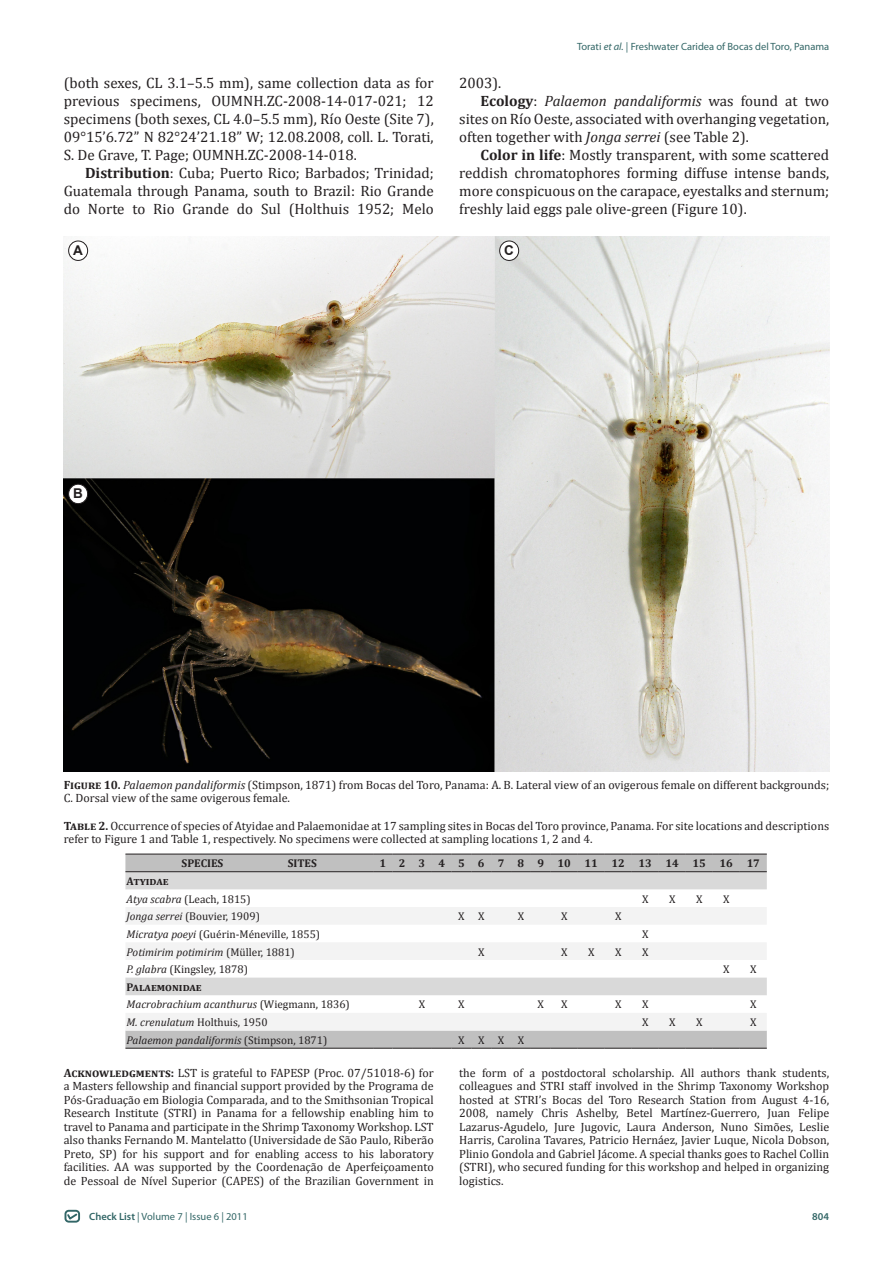
<style>
.page{position:relative;width:893px;height:1263px;background:#fff}
.page>*{position:absolute;margin:0;border:0;box-sizing:border-box;transform-origin:0 0}
.Normal__Web{font:15px/18px "Cambria";color:#231f20;text-align:justify}
.t1{font:700 13.5px "Arial";color:#231f20}
.t2{font:12px/13.5px "Cambria";color:#231f20;text-align:justify}
.t3{font:11.25px "Cambria";color:#231f20}
.t4{font:italic 11.25px "Cambria";color:#231f20}
.t5{font:700 11.25px "Cambria";color:#231f20}
.t6{font:700 11.25px "Cambria";letter-spacing:.02em;color:#231f20}
.t7{font:10.5px "Myriad Pro";color:#336767}
.t8{font:600 10.5px "Myriad Pro";color:#336767}
.s1{font-weight:700}
.s2{font-style:italic}
.s3{font-style:normal}
.s4{font-weight:600}
</style>
<div class="page">
<div style="left:65px;top:1210px;width:15px;height:12px;border:2px solid #326667;border-radius:3px"></div>
<svg style="left:66px;top:1212px;width:13px;height:9px"></svg>
<img style="left:64px;top:236px;width:765px;height:536px">
<div style="left:69px;top:241px;width:19px;height:19px;background:#fff;border-radius:50%"></div>
<div style="left:68px;top:241px;width:20px;height:20px;border:1px solid #231f20;border-radius:50%"></div>
<div style="left:69px;top:484px;width:19px;height:20px;background:#fff;border-radius:50%"></div>
<div style="left:68px;top:484px;width:20px;height:20px;border:1px solid #231f20;border-radius:50%"></div>
<div style="left:500px;top:241px;width:19px;height:19px;background:#fff;border-radius:50%"></div>
<div style="left:499px;top:241px;width:20px;height:20px;border:1px solid #231f20;border-radius:50%"></div>
<div style="left:125px;top:855px;width:642px;height:193px;background:#c0c0c0"></div>
<svg style="left:125px;top:872px;width:642px;height:35px"></svg>
<svg style="left:125px;top:907px;width:642px;height:123px"></svg>
<hr style="left:125px;top:854px;width:248px;height:1px;background:#231f20">
<hr style="left:125px;top:871px;width:248px;height:1px;background:#231f20">
<svg style="left:373px;top:854px;width:394px;height:1px"></svg>
<svg style="left:373px;top:871px;width:394px;height:1px"></svg>
<hr style="left:125px;top:1048px;width:248px;height:1px;background:#231f20">
<svg style="left:373px;top:1048px;width:394px;height:1px"></svg>
<p class="Normal__Web" style="left:64px;top:74px;width:371px">(both sexes, CL 3.1–5.5 mm), same collection data as for previous specimens, OUMNH.ZC-2008-14-017-021; 12 specimens (both sexes, CL 4.0–5.5 mm), Río Oeste (Site 7), 09°15’6.72” N 82°24’21.18” W; 12.08.2008, coll. L. Torati, S. De Grave, T. Page; OUMNH.ZC-2008-14-018.</p>
<p class="Normal__Web" style="left:64px;top:164px;width:371px;text-indent:21px"><span class="s1">Distribution</span>: Cuba; Puerto Rico; Barbados; Trinidad; Guatemala through Panama, south to Brazil: Rio Grande do Norte to Rio Grande do Sul (Holthuis 1952; Melo</p>
<p class="t1" style="left:73px;top:241px;width:11px">A</p>
<p class="t7" style="left:577px;top:40px;width:254px">Torati <span class="s2">et al.</span> | Freshwater Caridea of Bocas del Toro, Panama</p>
<p class="Normal__Web" style="left:459px;top:74px;width:44px">2003).</p>
<p class="Normal__Web" style="left:459px;top:92px;width:371px;text-indent:21px"><span class="s1">Ecology</span>: <span class="s2">Palaemon pandaliformis</span> was found at two sites on Río Oeste, associated with overhanging vegetation, often together with <span class="s2">Jonga serrei</span> (see Table 2).</p>
<p class="Normal__Web" style="left:459px;top:146px;width:371px;text-indent:21px"><span class="s1">Color in life</span>: Mostly transparent, with some scattered reddish chromatophores forming diffuse intense bands, more conspicuous on the carapace, eyestalks and sternum; freshly laid eggs pale olive-green (Figure 10).</p>
<p class="t1" style="left:504px;top:241px;width:11px">C</p>
<p class="t1" style="left:73px;top:485px;width:11px">B</p>
<p class="t2" style="left:64px;top:778px;width:767px"><span class="s1">Figure 10.</span> <span class="s2">Palaemon pandaliformis</span> (Stimpson, 1871) from Bocas del Toro, Panama: A. B. Lateral view of an ovigerous female on different backgrounds;<br>C. Dorsal view of the same ovigerous female.</p>
<p class="t2" style="left:64px;top:819px;width:767px"><span class="s1">Table 2.</span> Occurrence of species of Atyidae and Palaemonidae at 17 sampling sites in Bocas del Toro province, Panama. For site locations and descriptions refer to Figure 1 and Table 1, respectively. No specimens were collected at sampling locations 1, 2 and 4.</p>
<p class="t5" style="left:182px;top:856px;width:43px">SPECIES</p>
<p class="t5" style="left:288px;top:856px;width:31px">SITES</p>
<p class="t5" style="left:379px;top:856px;width:8px">1</p>
<p class="t5" style="left:399px;top:856px;width:8px">2</p>
<p class="t5" style="left:419px;top:856px;width:8px">3</p>
<p class="t5" style="left:438px;top:856px;width:8px">4</p>
<p class="t5" style="left:458px;top:856px;width:8px">5</p>
<p class="t5" style="left:478px;top:856px;width:8px">6</p>
<p class="t5" style="left:498px;top:856px;width:8px">7</p>
<p class="t5" style="left:518px;top:856px;width:8px">8</p>
<p class="t5" style="left:537px;top:856px;width:8px">9</p>
<p class="t5" style="left:558px;top:856px;width:15px">10</p>
<p class="t5" style="left:585px;top:856px;width:15px">11</p>
<p class="t5" style="left:612px;top:856px;width:15px">12</p>
<p class="t5" style="left:639px;top:856px;width:15px">13</p>
<p class="t5" style="left:666px;top:856px;width:15px">14</p>
<p class="t5" style="left:693px;top:856px;width:15px">15</p>
<p class="t5" style="left:720px;top:856px;width:15px">16</p>
<p class="t5" style="left:747px;top:856px;width:15px">17</p>
<p class="t5" style="left:127px;top:874px;width:44px">Atyidae</p>
<p class="t3" style="left:127px;top:892px;width:126px"><span class="s2">Atya scabra</span> (Leach, 1815)</p>
<p class="t3" style="left:642px;top:892px;width:8px">X</p>
<p class="t3" style="left:669px;top:892px;width:8px">X</p>
<p class="t3" style="left:696px;top:892px;width:8px">X</p>
<p class="t3" style="left:723px;top:892px;width:8px">X</p>
<p class="t3" style="left:127px;top:910px;width:135px"><span class="s2">Jonga serrei</span> (Bouvier, 1909)</p>
<p class="t3" style="left:458px;top:910px;width:8px">X</p>
<p class="t3" style="left:478px;top:910px;width:8px">X</p>
<p class="t3" style="left:518px;top:910px;width:8px">X</p>
<p class="t3" style="left:561px;top:910px;width:8px">X</p>
<p class="t3" style="left:615px;top:910px;width:8px">X</p>
<p class="t3" style="left:127px;top:927px;width:195px"><span class="s2">Micratya poeyi</span> (Guérin-Méneville, 1855)</p>
<p class="t3" style="left:642px;top:927px;width:8px">X</p>
<p class="t4" style="left:127px;top:945px;width:170px">Potimirim potimirim <span class="s3">(Müller, 1881)</span></p>
<p class="t3" style="left:478px;top:945px;width:8px">X</p>
<p class="t3" style="left:561px;top:945px;width:8px">X</p>
<p class="t3" style="left:588px;top:945px;width:8px">X</p>
<p class="t3" style="left:615px;top:945px;width:8px">X</p>
<p class="t3" style="left:642px;top:945px;width:8px">X</p>
<p class="t3" style="left:127px;top:963px;width:123px"><span class="s2">P. glabra</span> (Kingsley, 1878)</p>
<p class="t3" style="left:723px;top:963px;width:8px">X</p>
<p class="t3" style="left:750px;top:963px;width:8px">X</p>
<p class="t6" style="left:127px;top:980px;width:77px">Palaemonidae</p>
<p class="t4" style="left:127px;top:998px;width:225px">Macrobrachium acanthurus <span class="s3">(Wiegmann, 1836)</span></p>
<p class="t3" style="left:419px;top:998px;width:8px">X</p>
<p class="t3" style="left:458px;top:998px;width:8px">X</p>
<p class="t3" style="left:538px;top:998px;width:8px">X</p>
<p class="t3" style="left:561px;top:998px;width:8px">X</p>
<p class="t3" style="left:615px;top:998px;width:8px">X</p>
<p class="t3" style="left:642px;top:998px;width:8px">X</p>
<p class="t3" style="left:750px;top:998px;width:8px">X</p>
<p class="t3" style="left:127px;top:1016px;width:143px"><span class="s2">M. crenulatum</span> Holthuis, 1950</p>
<p class="t3" style="left:642px;top:1016px;width:8px">X</p>
<p class="t3" style="left:669px;top:1016px;width:8px">X</p>
<p class="t3" style="left:696px;top:1016px;width:8px">X</p>
<p class="t3" style="left:750px;top:1016px;width:8px">X</p>
<p class="t4" style="left:127px;top:1033px;width:202px">Palaemon pandaliformis <span class="s3">(Stimpson, 1871)</span></p>
<p class="t3" style="left:458px;top:1033px;width:8px">X</p>
<p class="t3" style="left:478px;top:1033px;width:8px">X</p>
<p class="t3" style="left:498px;top:1033px;width:8px">X</p>
<p class="t3" style="left:518px;top:1033px;width:8px">X</p>
<p class="t2" style="left:64px;top:1066px;width:371px"><span class="s1">Acknowledgments:</span> LST is grateful to FAPESP (Proc. 07/51018-6) for a Masters fellowship and financial support provided by the Programa de Pós-Graduação em Biologia Comparada, and to the Smithsonian Tropical Research Institute (STRI) in Panama for a fellowship enabling him to travel to Panama and participate in the Shrimp Taxonomy Workshop. LST also thanks Fernando M. Mantelatto (Universidade de São Paulo, Riberão Preto, SP) for his support and for enabling access to his laboratory facilities. AA was supported by the Coordenação de Aperfeiçoamento de Pessoal de Nível Superior (CAPES) of the Brazilian Government in</p>
<p class="t7" style="left:89px;top:1210px;width:160px"><span class="s4">Check List</span> | Volume 7 | Issue 6 | 2011</p>
<p class="t2" style="left:459px;top:1066px;width:371px">the form of a postdoctoral scholarship. All authors thank students, colleagues and STRI staff involved in the Shrimp Taxonomy Workshop hosted at STRI’s Bocas del Toro Research Station from August 4-16, 2008, namely Chris Ashelby, Betel Martínez-Guerrero, Juan Felipe Lazarus-Agudelo, Jure Jugovic, Laura Anderson, Nuno Simões, Leslie Harris, Carolina Tavares, Patricio Hernáez, Javier Luque, Nicola Dobson, Plinio Gondola and Gabriel Jácome. A special thanks goes to Rachel Collin (STRI), who secured funding for this workshop and helped in organizing logistics.</p>
<p class="t8" style="left:812px;top:1209px;width:18px">804</p>
</div>
